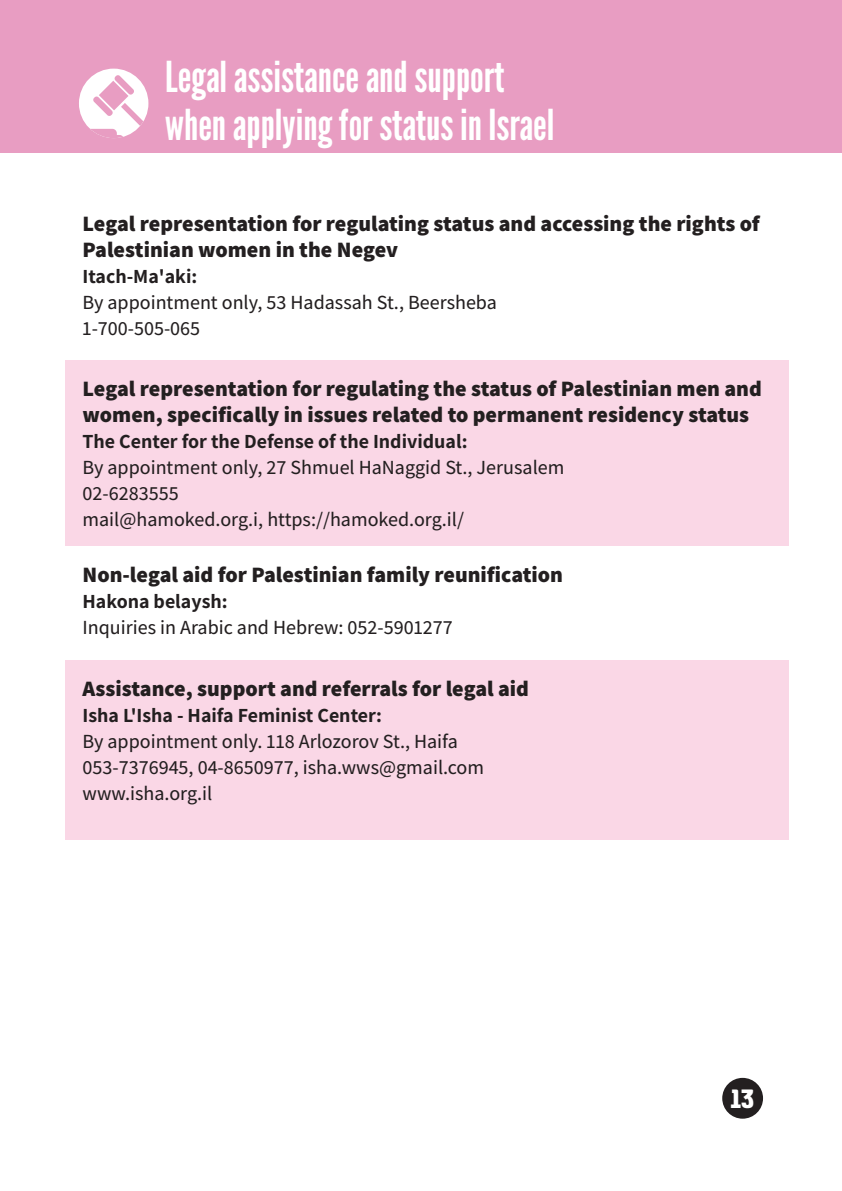
<style>
.page{position:relative;width:842px;height:1191px;background:#fff}
.page>*{position:absolute;margin:0;border:0;box-sizing:border-box;transform-origin:0 0}
.t1{font:42.6px/48.6px "League Gothic";color:#fff}
.t2{font:700 28.4px "Avigul FM";color:#fff}
.t3{font:800 22px/26px "Assistant";color:#231f20}
.t4{font:500 20px/26px "Assistant";color:#231f20}
.t5{font:700 20px "Assistant";color:#231f20}
</style>
<div class="page">
<div style="left:66px;top:660px;width:723px;height:179px;background:#fad7e6"></div>
<div style="left:722px;top:1077px;width:41px;height:41px;background:#231f20;border-radius:50%"></div>
<div style="left:0;top:0;width:842px;height:153px;background:#e89dc2"></div>
<div style="left:79px;top:69px;width:69px;height:69px;background:#fff;border-radius:50%"></div>
<svg style="left:79px;top:75px;width:69px;height:63px"></svg>
<div style="left:66px;top:360px;width:723px;height:185px;background:#fad7e6"></div>
<h1 class="t1" style="left:165px;top:52px;width:391px">Legal assistance and support when applying for status in Israel</h1>
<p class="t3" style="left:83px;top:210px;width:679px">Legal representation for regulating status and accessing the rights of<br>Palestinian women in the Negev</p>
<p class="t5" style="left:83px;top:263px;width:116px">Itach-Ma'aki:</p>
<p class="t4" style="left:83px;top:288px;width:416px">By appointment only, 53 Hadassah St., Beersheba<br>1-700-505-065</p>
<p class="t3" style="left:83px;top:374px;width:681px">Legal representation for regulating the status of Palestinian men and women, specifically in issues related to permanent residency status</p>
<p class="t5" style="left:83px;top:427px;width:386px">The Center for the Defense of the Individual:</p>
<p class="t4" style="left:83px;top:453px;width:483px">By appointment only, 27 Shmuel HaNaggid St., Jerusalem<br>02-6283555<br>mail@hamoked.org.i, https://hamoked.org.il/</p>
<p class="t3" style="left:83px;top:561px;width:482px">Non-legal aid for Palestinian family reunification</p>
<p class="t5" style="left:83px;top:588px;width:147px">Hakona belaysh:</p>
<p class="t4" style="left:83px;top:613px;width:372px">Inquiries in Arabic and Hebrew: 052-5901277</p>
<p class="t3" style="left:83px;top:674px;width:448px">Assistance, support and referrals for legal aid</p>
<p class="t5" style="left:83px;top:701px;width:301px">Isha L'Isha - Haifa Feminist Center:</p>
<p class="t4" style="left:83px;top:727px;width:403px">By appointment only. 118 Arlozorov St., Haifa<br>053-7376945, 04-8650977, isha.wws@gmail.com www.isha.org.il</p>
<p class="t2" style="left:731px;top:1085px;width:25px">13</p>
</div>
